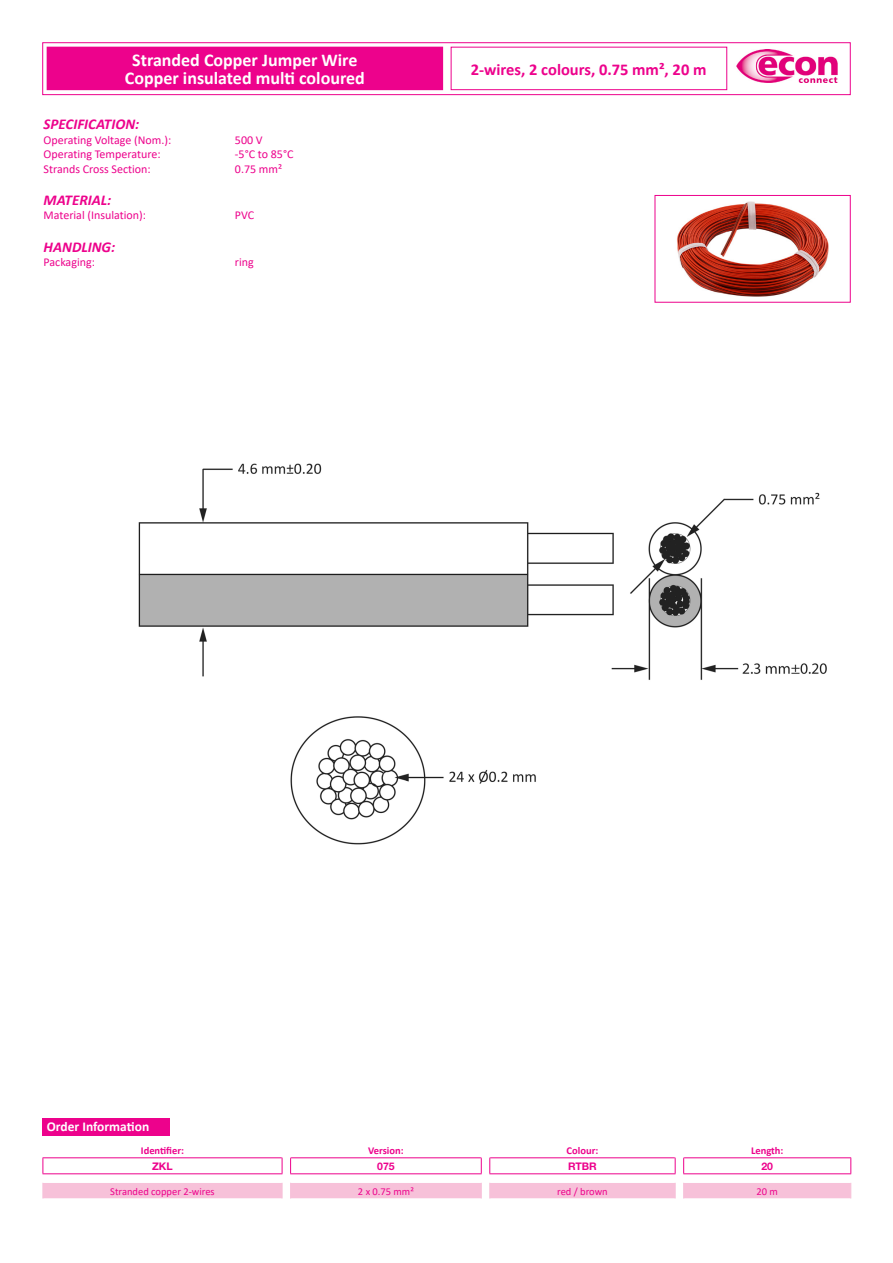
<style>
.page{position:relative;width:893px;height:1263px;background:#fff}
.page>*{position:absolute;margin:0;border:0;box-sizing:border-box;transform-origin:0 0}
.T_UG2_Bez_zentriert{font:700 18px "Calibri";color:#fff}
.T_UG1_Bez_zentriert{font:700 18px "Calibri";color:#fff}
.T_UG3_Bez_zentriert{font:700 16.5px "Calibri";color:#ed028c}
.T_UG3TH1_1A{font:italic 700 15px "Calibri";color:#ed028c}
.T_ArtTitel{font:700 13.5px "Calibri";color:#fff}
.T_UG3TD{font:12px "Calibri";color:#ed028c}
.T_ArtData_order{font:10.5px "Calibri";color:#ed028c}
.T_UG3AH1_Order{font:700 10.5px "Calibri";color:#ed028c}
.T_UG3AH2{font:700 10.5px "Helvetica Neue LT Pro";color:#ed028c}
</style>
<div class="page">
<div style="left:43px;top:43px;width:807px;height:52px;border:1px solid #ed028c"></div>
<img style="left:736px;top:49px;width:102px;height:34px">
<div style="left:451px;top:47px;width:276px;height:43px;border:1px solid #ed028c"></div>
<div style="left:47px;top:47px;width:396px;height:43px;background:#ed028c"></div>
<img style="left:677px;top:201px;width:152px;height:96px">
<div style="left:655px;top:195px;width:196px;height:108px;border:1px solid #ed028c"></div>
<img style="left:138px;top:463px;width:689px;height:382px">
<div style="left:43px;top:1118px;width:127px;height:17px;background:#ed028c"></div>
<hr style="left:43px;top:1157px;width:239px;height:1px;background:#ed028c">
<svg style="left:43px;top:1157px;width:1px;height:16px"></svg>
<hr style="left:290px;top:1157px;width:192px;height:1px;background:#ed028c">
<hr style="left:290px;top:1173px;width:192px;height:1px;background:#ed028c">
<hr style="left:489px;top:1157px;width:186px;height:1px;background:#ed028c">
<hr style="left:489px;top:1173px;width:186px;height:1px;background:#ed028c">
<hr style="left:683px;top:1157px;width:168px;height:1px;background:#ed028c">
<svg style="left:850px;top:1157px;width:1px;height:16px"></svg>
<hr style="left:683px;top:1173px;width:168px;height:1px;background:#ed028c">
<svg style="left:282px;top:1157px;width:9px;height:16px"></svg>
<svg style="left:481px;top:1157px;width:9px;height:16px"></svg>
<hr style="left:43px;top:1173px;width:239px;height:1px;background:#ed028c">
<svg style="left:675px;top:1157px;width:9px;height:16px"></svg>
<svg style="left:43px;top:1182px;width:808px;height:17px;background:#f7c8dd"></svg>
<p class="T_UG1_Bez_zentriert" style="left:132px;top:47px;width:227px">Stranded Copper Jumper Wire</p>
<p class="T_UG2_Bez_zentriert" style="left:125px;top:65px;width:242px">Copper insulated multi coloured</p>
<p class="T_UG3TH1_1A" style="left:44px;top:114px;width:97px">SPECIFICATION:</p>
<p class="T_UG3TD" style="left:44px;top:132px;width:129px">Operating Voltage (Nom.):</p>
<p class="T_UG3TD" style="left:235px;top:132px;width:29px">500 V</p>
<p class="T_UG3TD" style="left:44px;top:146px;width:118px">Operating Temperature:</p>
<p class="T_UG3TD" style="left:235px;top:146px;width:60px">-5°C to 85°C</p>
<p class="T_UG3TD" style="left:44px;top:160px;width:109px">Strands Cross Section:</p>
<p class="T_UG3TD" style="left:235px;top:160px;width:49px">0.75 mm²</p>
<p class="T_UG3TH1_1A" style="left:44px;top:189px;width:69px">MATERIAL:</p>
<p class="T_UG3TD" style="left:44px;top:207px;width:104px">Material (Insulation):</p>
<p class="T_UG3TD" style="left:235px;top:207px;width:21px">PVC</p>
<p class="T_UG3TH1_1A" style="left:44px;top:236px;width:73px">HANDLING:</p>
<p class="T_UG3TD" style="left:44px;top:254px;width:53px">Packaging:</p>
<p class="T_UG3TD" style="left:235px;top:254px;width:20px">ring</p>
<p class="T_UG3_Bez_zentriert" style="left:471px;top:57px;width:237px">2-wires, 2 colours, 0.75 mm², 20 m</p>
<p class="T_ArtTitel" style="left:47px;top:1116px;width:104px">Order Information</p>
<p class="T_UG3AH1_Order" style="left:141px;top:1143px;width:45px">Identifier:</p>
<p class="T_UG3AH1_Order" style="left:368px;top:1143px;width:37px">Version:</p>
<p class="T_UG3AH1_Order" style="left:567px;top:1143px;width:33px">Colour:</p>
<p class="T_UG3AH1_Order" style="left:751px;top:1143px;width:34px">Length:</p>
<p class="T_UG3AH2" style="left:152px;top:1159px;width:22px">ZKL</p>
<p class="T_UG3AH2" style="left:377px;top:1159px;width:19px">075</p>
<p class="T_UG3AH2" style="left:568px;top:1159px;width:30px">RTBR</p>
<p class="T_UG3AH2" style="left:761px;top:1159px;width:13px">20</p>
<p class="T_ArtData_order" style="left:110px;top:1184px;width:106px">Stranded copper 2-wires</p>
<p class="T_ArtData_order" style="left:358px;top:1184px;width:57px">2 x 0.75 mm²</p>
<p class="T_ArtData_order" style="left:557px;top:1184px;width:52px">red / brown</p>
<p class="T_ArtData_order" style="left:756px;top:1184px;width:23px">20 m</p>
</div>
